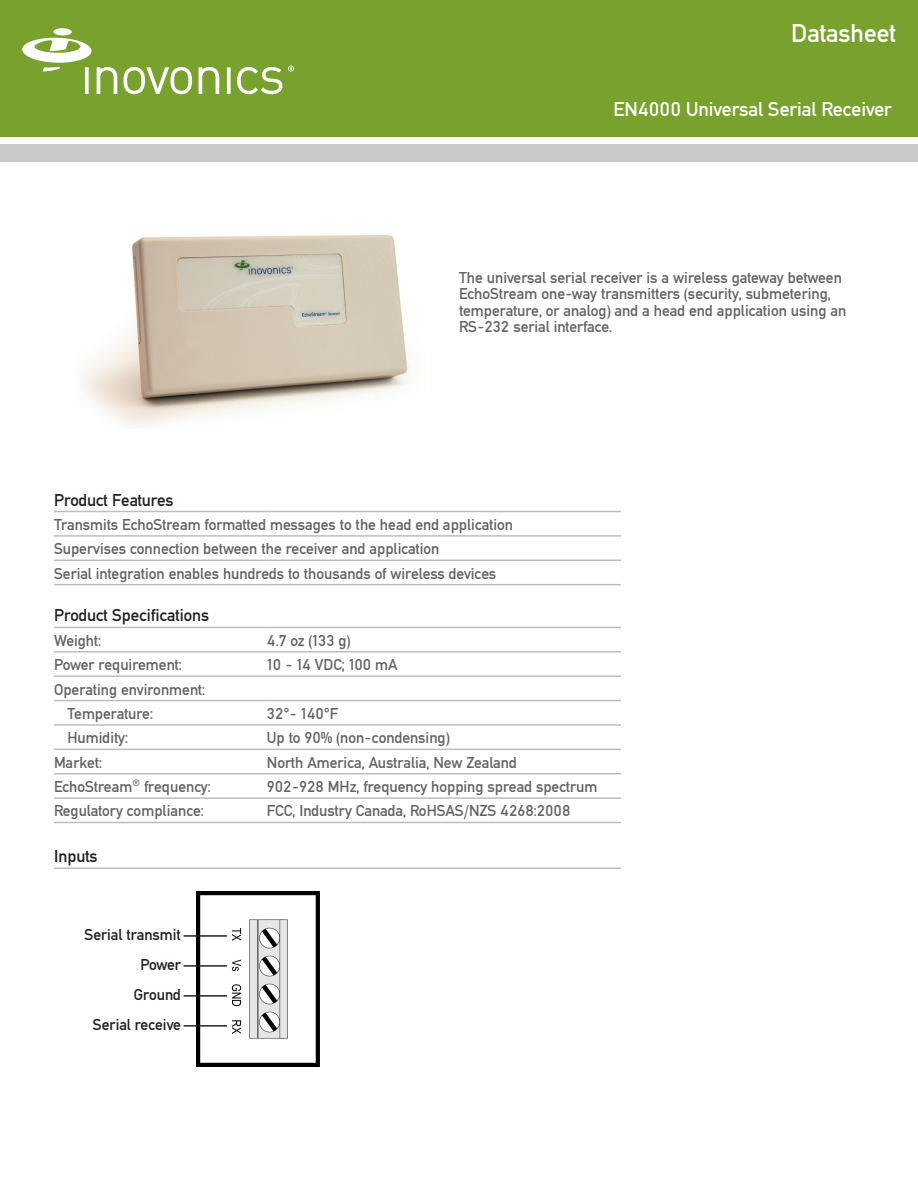
<style>
.page{position:relative;width:918px;height:1188px;background:#fff}
.page>*{position:absolute;margin:0;border:0;box-sizing:border-box;transform-origin:0 0}
.t1{font:27px "DIN Mittel EF";letter-spacing:-.005em;color:#fff}
.t2{font:21px "DIN Mittel EF";color:#fff}
.t3{font:18px "DIN Mittel EF";color:#231f20}
.t4{font:16.5px/16.5px "DIN Mittel EF";color:#636366}
.t5{font:16.5px "DIN Mittel EF";color:#231f20}
</style>
<div class="page">
<div style="left:0;top:0;width:918px;height:137px;background:#78a22d"></div>
<div style="left:0;top:145px;width:918px;height:17px;background:#c7c8ca"></div>
<svg style="left:22px;top:28px;width:95px;height:66px"></svg>
<svg style="left:123px;top:67px;width:69px;height:27px"></svg>
<svg style="left:199px;top:67px;width:20px;height:27px"></svg>
<svg style="left:227px;top:67px;width:4px;height:27px"></svg>
<svg style="left:237px;top:67px;width:45px;height:27px"></svg>
<svg style="left:288px;top:65px;width:6px;height:7px"></svg>
<svg style="left:54px;top:510px;width:567px;height:50px"></svg>
<hr style="left:265px;top:486px;width:2px;height:25px;background:#fff">
<hr style="left:54px;top:511px;width:212px;height:1px;background:#bcbdc0">
<hr style="left:266px;top:511px;width:355px;height:1px;background:#bcbdc0">
<hr style="left:54px;top:535px;width:212px;height:2px;background:#bcbdc0">
<hr style="left:266px;top:535px;width:355px;height:2px;background:#bcbdc0">
<hr style="left:54px;top:560px;width:212px;height:1px;background:#bcbdc0">
<hr style="left:266px;top:560px;width:355px;height:1px;background:#bcbdc0">
<hr style="left:54px;top:584px;width:212px;height:1px;background:#bcbdc0">
<hr style="left:266px;top:584px;width:355px;height:1px;background:#bcbdc0">
<svg style="left:54px;top:626px;width:567px;height:196px"></svg>
<hr style="left:265px;top:602px;width:2px;height:25px;background:#fff">
<hr style="left:265px;top:628px;width:2px;height:23px;background:#fff">
<hr style="left:265px;top:653px;width:2px;height:22px;background:#fff">
<hr style="left:265px;top:677px;width:2px;height:23px;background:#fff">
<hr style="left:265px;top:701px;width:2px;height:23px;background:#fff">
<hr style="left:265px;top:726px;width:2px;height:23px;background:#fff">
<hr style="left:265px;top:750px;width:2px;height:23px;background:#fff">
<hr style="left:265px;top:774px;width:2px;height:23px;background:#fff">
<hr style="left:265px;top:799px;width:2px;height:23px;background:#fff">
<hr style="left:54px;top:627px;width:212px;height:1px;background:#bcbdc0">
<hr style="left:266px;top:627px;width:355px;height:1px;background:#bcbdc0">
<hr style="left:54px;top:651px;width:212px;height:2px;background:#bcbdc0">
<hr style="left:266px;top:651px;width:355px;height:2px;background:#bcbdc0">
<hr style="left:54px;top:675px;width:212px;height:2px;background:#bcbdc0">
<hr style="left:266px;top:675px;width:355px;height:2px;background:#bcbdc0">
<hr style="left:54px;top:700px;width:212px;height:1px;background:#bcbdc0">
<hr style="left:266px;top:700px;width:355px;height:1px;background:#bcbdc0">
<hr style="left:54px;top:724px;width:212px;height:2px;background:#bcbdc0">
<hr style="left:266px;top:724px;width:355px;height:2px;background:#bcbdc0">
<hr style="left:54px;top:749px;width:212px;height:1px;background:#bcbdc0">
<hr style="left:266px;top:749px;width:355px;height:1px;background:#bcbdc0">
<hr style="left:54px;top:773px;width:212px;height:1px;background:#bcbdc0">
<hr style="left:266px;top:773px;width:355px;height:1px;background:#bcbdc0">
<hr style="left:54px;top:797px;width:212px;height:2px;background:#bcbdc0">
<hr style="left:266px;top:797px;width:355px;height:2px;background:#bcbdc0">
<hr style="left:54px;top:822px;width:212px;height:1px;background:#bcbdc0">
<hr style="left:266px;top:822px;width:355px;height:1px;background:#bcbdc0">
<img style="left:82px;top:234px;width:331px;height:193px">
<hr style="left:54px;top:868px;width:567px;height:1px;background:#bcbdc0">
<img style="left:196px;top:891px;width:124px;height:176px">
<hr style="left:184px;top:935px;width:43px;height:2px;background:#231f20">
<hr style="left:184px;top:965px;width:43px;height:2px;background:#231f20">
<hr style="left:184px;top:995px;width:43px;height:2px;background:#231f20">
<hr style="left:184px;top:1025px;width:43px;height:2px;background:#231f20">
<p class="t1" style="left:791px;top:17px;width:107px">Datasheet</p>
<p class="t2" style="left:613px;top:97px;width:280px">EN4000 Universal Serial Receiver</p>
<p class="t4" style="left:459px;top:269px;width:389px">The universal serial receiver is a wireless gateway between EchoStream one-way transmitters (security, submetering, temperature, or analog) and a head end application using an RS-232 serial interface.</p>
<p class="t3" style="left:54px;top:489px;width:121px">Product Features</p>
<p class="t4" style="left:54px;top:516px;width:461px">Transmits EchoStream formatted messages to the head end application</p>
<p class="t4" style="left:54px;top:541px;width:387px">Supervises connection between the receiver and application</p>
<p class="t4" style="left:54px;top:565px;width:444px">Serial integration enables hundreds to thousands of wireless devices</p>
<p class="t3" style="left:54px;top:605px;width:157px">Product Specifications</p>
<p class="t4" style="left:54px;top:632px;width:49px">Weight:</p>
<p class="t4" style="left:267px;top:632px;width:85px">4.7 oz (133 g)</p>
<p class="t4" style="left:54px;top:657px;width:129px">Power requirement:</p>
<p class="t4" style="left:267px;top:657px;width:132px">10 - 14 VDC; 100 mA</p>
<p class="t4" style="left:54px;top:681px;width:153px">Operating environment:</p>
<p class="t4" style="left:68px;top:705px;width:87px">Temperature:</p>
<p class="t4" style="left:267px;top:705px;width:73px">32°- 140°F</p>
<p class="t4" style="left:68px;top:730px;width:62px">Humidity:</p>
<p class="t4" style="left:267px;top:730px;width:184px">Up to 90% (non-condensing)</p>
<p class="t4" style="left:54px;top:754px;width:50px">Market:</p>
<p class="t4" style="left:267px;top:754px;width:251px">North America, Australia, New Zealand</p>
<p class="t4" style="left:54px;top:778px;width:158px">EchoStream® frequency:</p>
<p class="t4" style="left:267px;top:778px;width:332px">902-928 MHz, frequency hopping spread spectrum</p>
<p class="t4" style="left:54px;top:803px;width:151px">Regulatory compliance:</p>
<p class="t4" style="left:267px;top:803px;width:305px">FCC, Industry Canada, RoHSAS/NZS 4268:2008</p>
<p class="t3" style="left:54px;top:846px;width:45px">Inputs</p>
<p class="t5" style="left:84px;top:925px;width:98px">Serial transmit</p>
<p class="t5" style="left:140px;top:955px;width:42px">Power</p>
<p class="t5" style="left:134px;top:985px;width:49px">Ground</p>
<p class="t5" style="left:93px;top:1015px;width:90px">Serial receive</p>
</div>
